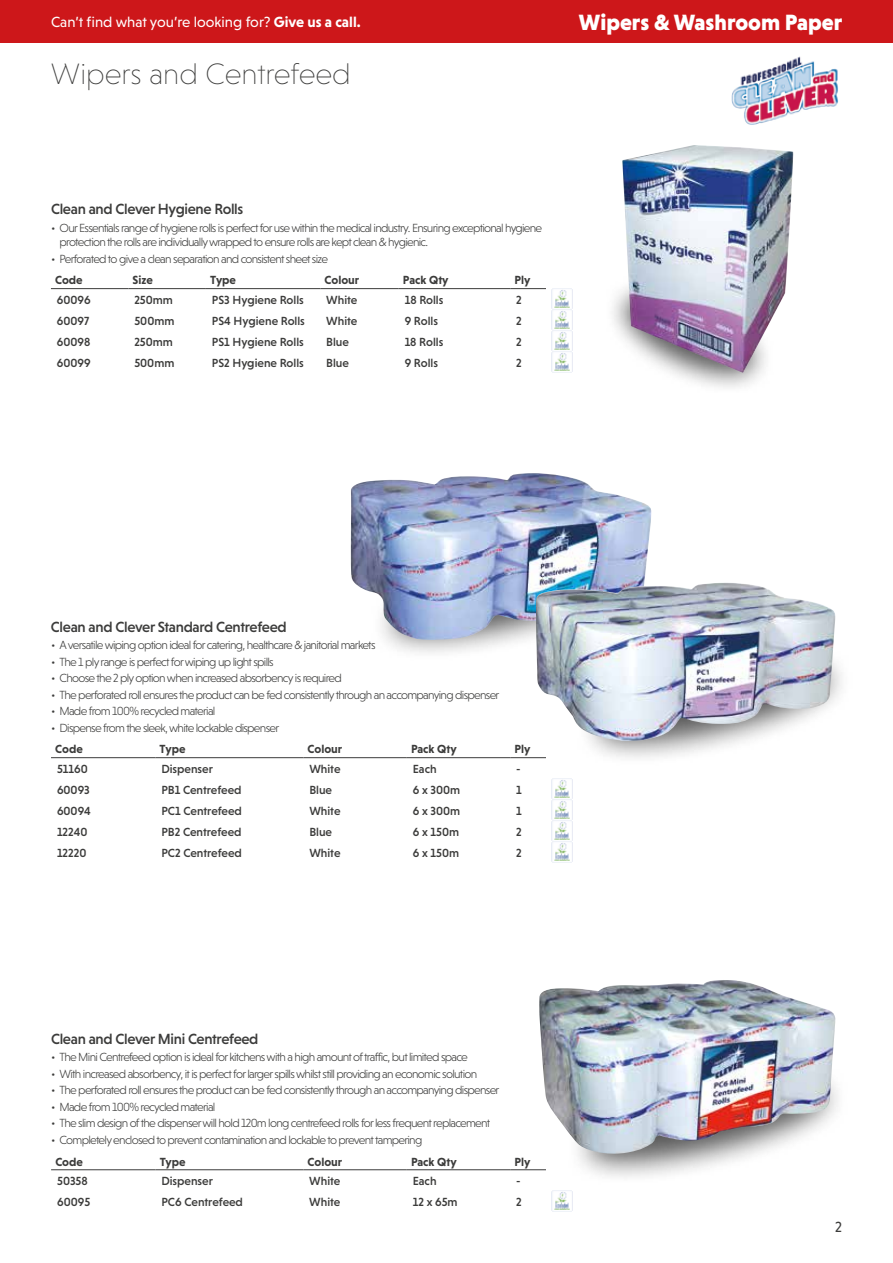
<style>
.page{position:relative;width:893px;height:1263px;background:#fff}
.page>*{position:absolute;margin:0;border:0;box-sizing:border-box;transform-origin:0 0}
.t1{font:200 30px "Niveau Grotesk";color:#3c3c3b}
.t2{font:900 22.5px "Niveau Grotesk";color:#fff}
.t3{font:500 15px "Niveau Grotesk";letter-spacing:-.02em;color:#3c3c3b}
.t4{font:15px "Niveau Grotesk";color:#fff}
.t5{font:15px "Niveau Grotesk";color:#3c3c3b}
.t6{font:300 12px/14.4px "Niveau Grotesk";letter-spacing:-.06em;color:#3c3c3b}
.t7{font:500 12px "Niveau Grotesk";color:#3c3c3b}
.t8{font:700 12px "Niveau Grotesk";color:#3c3c3b}
.s1{font-weight:700}
</style>
<div class="page">
<div style="left:0;top:0;width:893px;height:43px;background:#cd171a"></div>
<hr style="left:51px;top:288px;width:77px;height:1px;background:#3c3c3b">
<hr style="left:128px;top:288px;width:78px;height:1px;background:#3c3c3b">
<hr style="left:206px;top:288px;width:114px;height:1px;background:#3c3c3b">
<hr style="left:320px;top:288px;width:79px;height:1px;background:#3c3c3b">
<hr style="left:399px;top:288px;width:111px;height:1px;background:#3c3c3b">
<hr style="left:510px;top:288px;width:36px;height:1px;background:#3c3c3b">
<hr style="left:51px;top:757px;width:104px;height:1px;background:#3c3c3b">
<hr style="left:155px;top:757px;width:148px;height:1px;background:#3c3c3b">
<hr style="left:303px;top:757px;width:104px;height:1px;background:#3c3c3b">
<hr style="left:407px;top:757px;width:103px;height:1px;background:#3c3c3b">
<hr style="left:510px;top:757px;width:36px;height:1px;background:#3c3c3b">
<hr style="left:51px;top:1169px;width:104px;height:1px;background:#3c3c3b">
<hr style="left:155px;top:1169px;width:148px;height:1px;background:#3c3c3b">
<hr style="left:303px;top:1169px;width:104px;height:1px;background:#3c3c3b">
<hr style="left:407px;top:1169px;width:103px;height:1px;background:#3c3c3b">
<hr style="left:510px;top:1169px;width:36px;height:1px;background:#3c3c3b">
<img style="left:731px;top:56px;width:107px;height:69px">
<div style="left:604px;top:275px;width:170px;height:120px;background:#000;opacity:.65"></div>
<svg style="left:620px;top:292px;width:138px;height:85px"></svg>
<img style="left:622px;top:145px;width:171px;height:228px">
<div style="left:370px;top:540px;width:277px;height:121px;background:#000;opacity:.65"></div>
<img style="left:351px;top:473px;width:300px;height:168px">
<div style="left:576px;top:644px;width:277px;height:121px;background:#000;opacity:.65"></div>
<svg style="left:596px;top:741px;width:237px;height:4px"></svg>
<img style="left:535px;top:583px;width:301px;height:158px">
<div style="left:566px;top:1062px;width:283px;height:123px;background:#000;opacity:.65"></div>
<svg style="left:586px;top:1154px;width:242px;height:10px"></svg>
<img style="left:539px;top:980px;width:297px;height:174px">
<img style="left:551px;top:288px;width:22px;height:85px">
<img style="left:551px;top:778px;width:22px;height:85px">
<img style="left:551px;top:1190px;width:22px;height:21px">
<p class="t4" style="left:51px;top:13px;width:311px">Can’t find what you’re looking for? <span class="s1">Give us a call.</span></p>
<h2 class="t2" style="left:579px;top:9px;width:265px">Wipers &amp; Washroom Paper</h2>
<h1 class="t1" style="left:51px;top:57px;width:301px">Wipers and Centrefeed</h1>
<p class="t3" style="left:51px;top:200px;width:194px">Clean and Clever Hygiene Rolls</p>
<p class="t6" style="left:60px;top:220px;width:484px;text-indent:-9px">• Our Essentials range of hygiene rolls is perfect for use within the medical industry. Ensuring exceptional hygiene protection the rolls are individually wrapped to ensure rolls are kept clean &amp; hygienic.</p>
<p class="t6" style="left:51px;top:251px;width:278px">• Perforated to give a clean separation and consistent sheet size</p>
<p class="t8" style="left:55px;top:273px;width:29px">Code</p>
<p class="t8" style="left:133px;top:273px;width:22px">Size</p>
<p class="t8" style="left:210px;top:273px;width:27px">Type</p>
<p class="t8" style="left:325px;top:273px;width:36px">Colour</p>
<p class="t8" style="left:403px;top:273px;width:47px">Pack Qty</p>
<p class="t8" style="left:514px;top:273px;width:17px">Ply</p>
<p class="t7" style="left:57px;top:293px;width:35px">60096</p>
<p class="t7" style="left:134px;top:293px;width:40px">250mm</p>
<p class="t7" style="left:212px;top:293px;width:94px">PS3 Hygiene Rolls</p>
<p class="t7" style="left:326px;top:293px;width:33px">White</p>
<p class="t7" style="left:405px;top:293px;width:40px">18 Rolls</p>
<p class="t7" style="left:516px;top:293px;width:7px">2</p>
<p class="t7" style="left:57px;top:314px;width:34px">60097</p>
<p class="t7" style="left:134px;top:314px;width:42px">500mm</p>
<p class="t7" style="left:212px;top:314px;width:95px">PS4 Hygiene Rolls</p>
<p class="t7" style="left:326px;top:314px;width:33px">White</p>
<p class="t7" style="left:405px;top:314px;width:35px">9 Rolls</p>
<p class="t7" style="left:516px;top:314px;width:7px">2</p>
<p class="t7" style="left:57px;top:335px;width:35px">60098</p>
<p class="t7" style="left:134px;top:335px;width:40px">250mm</p>
<p class="t7" style="left:212px;top:335px;width:94px">PS1 Hygiene Rolls</p>
<p class="t7" style="left:326px;top:335px;width:24px">Blue</p>
<p class="t7" style="left:405px;top:335px;width:40px">18 Rolls</p>
<p class="t7" style="left:516px;top:335px;width:7px">2</p>
<p class="t7" style="left:57px;top:356px;width:35px">60099</p>
<p class="t7" style="left:134px;top:356px;width:42px">500mm</p>
<p class="t7" style="left:212px;top:356px;width:93px">PS2 Hygiene Rolls</p>
<p class="t7" style="left:326px;top:356px;width:24px">Blue</p>
<p class="t7" style="left:405px;top:356px;width:35px">9 Rolls</p>
<p class="t7" style="left:516px;top:356px;width:7px">2</p>
<p class="t3" style="left:51px;top:618px;width:237px">Clean and Clever Standard Centrefeed</p>
<p class="t6" style="left:51px;top:638px;width:326px">• A versatile wiping option ideal for catering, healthcare &amp; janitorial markets</p>
<p class="t6" style="left:51px;top:654px;width:224px">• The 1 ply range is perfect for wiping up light spills</p>
<p class="t6" style="left:51px;top:671px;width:292px">• Choose the 2 ply option when increased absorbency is required</p>
<p class="t6" style="left:51px;top:687px;width:450px">• The perforated roll ensures the product can be fed consistently through an accompanying dispenser</p>
<p class="t6" style="left:51px;top:704px;width:166px">• Made from 100% recycled material</p>
<p class="t6" style="left:51px;top:720px;width:230px">• Dispense from the sleek, white lockable dispenser</p>
<p class="t8" style="left:55px;top:742px;width:29px">Code</p>
<p class="t8" style="left:160px;top:742px;width:27px">Type</p>
<p class="t8" style="left:308px;top:742px;width:36px">Colour</p>
<p class="t8" style="left:411px;top:742px;width:47px">Pack Qty</p>
<p class="t8" style="left:514px;top:742px;width:17px">Ply</p>
<p class="t7" style="left:57px;top:762px;width:32px">51160</p>
<p class="t7" style="left:161px;top:762px;width:53px">Dispenser</p>
<p class="t7" style="left:309px;top:762px;width:33px">White</p>
<p class="t7" style="left:413px;top:762px;width:25px">Each</p>
<p class="t7" style="left:516px;top:762px;width:6px">-</p>
<p class="t7" style="left:57px;top:783px;width:34px">60093</p>
<p class="t7" style="left:161px;top:783px;width:82px">PB1 Centrefeed</p>
<p class="t7" style="left:309px;top:783px;width:24px">Blue</p>
<p class="t7" style="left:413px;top:783px;width:49px">6 x 300m</p>
<p class="t7" style="left:516px;top:783px;width:7px">1</p>
<p class="t7" style="left:57px;top:804px;width:35px">60094</p>
<p class="t7" style="left:161px;top:804px;width:82px">PC1 Centrefeed</p>
<p class="t7" style="left:309px;top:804px;width:33px">White</p>
<p class="t7" style="left:413px;top:804px;width:49px">6 x 300m</p>
<p class="t7" style="left:516px;top:804px;width:7px">1</p>
<p class="t7" style="left:57px;top:825px;width:32px">12240</p>
<p class="t7" style="left:161px;top:825px;width:82px">PB2 Centrefeed</p>
<p class="t7" style="left:309px;top:825px;width:24px">Blue</p>
<p class="t7" style="left:413px;top:825px;width:48px">6 x 150m</p>
<p class="t7" style="left:516px;top:825px;width:7px">2</p>
<p class="t7" style="left:57px;top:846px;width:31px">12220</p>
<p class="t7" style="left:161px;top:846px;width:82px">PC2 Centrefeed</p>
<p class="t7" style="left:309px;top:846px;width:33px">White</p>
<p class="t7" style="left:413px;top:846px;width:48px">6 x 150m</p>
<p class="t7" style="left:516px;top:846px;width:7px">2</p>
<p class="t3" style="left:51px;top:1030px;width:209px">Clean and Clever Mini Centrefeed</p>
<p class="t6" style="left:51px;top:1050px;width:418px">• The Mini Centrefeed option is ideal for kitchens with a high amount of traffic, but limited space</p>
<p class="t6" style="left:51px;top:1066px;width:428px">• With increased absorbency, it is perfect for larger spills whilst still providing an economic solution</p>
<p class="t6" style="left:51px;top:1083px;width:450px">• The perforated roll ensures the product can be fed consistently through an accompanying dispenser</p>
<p class="t6" style="left:51px;top:1099px;width:166px">• Made from 100% recycled material</p>
<p class="t6" style="left:51px;top:1116px;width:441px">• The slim design of the dispenser will hold 120m long centrefeed rolls for less frequent replacement</p>
<p class="t6" style="left:51px;top:1132px;width:373px">• Completely enclosed to prevent contamination and lockable to prevent tampering</p>
<p class="t8" style="left:55px;top:1154px;width:29px">Code</p>
<p class="t8" style="left:160px;top:1154px;width:27px">Type</p>
<p class="t8" style="left:308px;top:1154px;width:36px">Colour</p>
<p class="t8" style="left:411px;top:1154px;width:47px">Pack Qty</p>
<p class="t8" style="left:514px;top:1154px;width:17px">Ply</p>
<p class="t7" style="left:57px;top:1174px;width:32px">50358</p>
<p class="t7" style="left:161px;top:1174px;width:53px">Dispenser</p>
<p class="t7" style="left:309px;top:1174px;width:33px">White</p>
<p class="t7" style="left:413px;top:1174px;width:25px">Each</p>
<p class="t7" style="left:516px;top:1174px;width:6px">-</p>
<p class="t7" style="left:57px;top:1195px;width:35px">60095</p>
<p class="t7" style="left:161px;top:1195px;width:83px">PC6 Centrefeed</p>
<p class="t7" style="left:309px;top:1195px;width:33px">White</p>
<p class="t7" style="left:413px;top:1195px;width:46px">12 x 65m</p>
<p class="t7" style="left:516px;top:1195px;width:7px">2</p>
<p class="t5" style="left:835px;top:1218px;width:8px">2</p>
</div>
